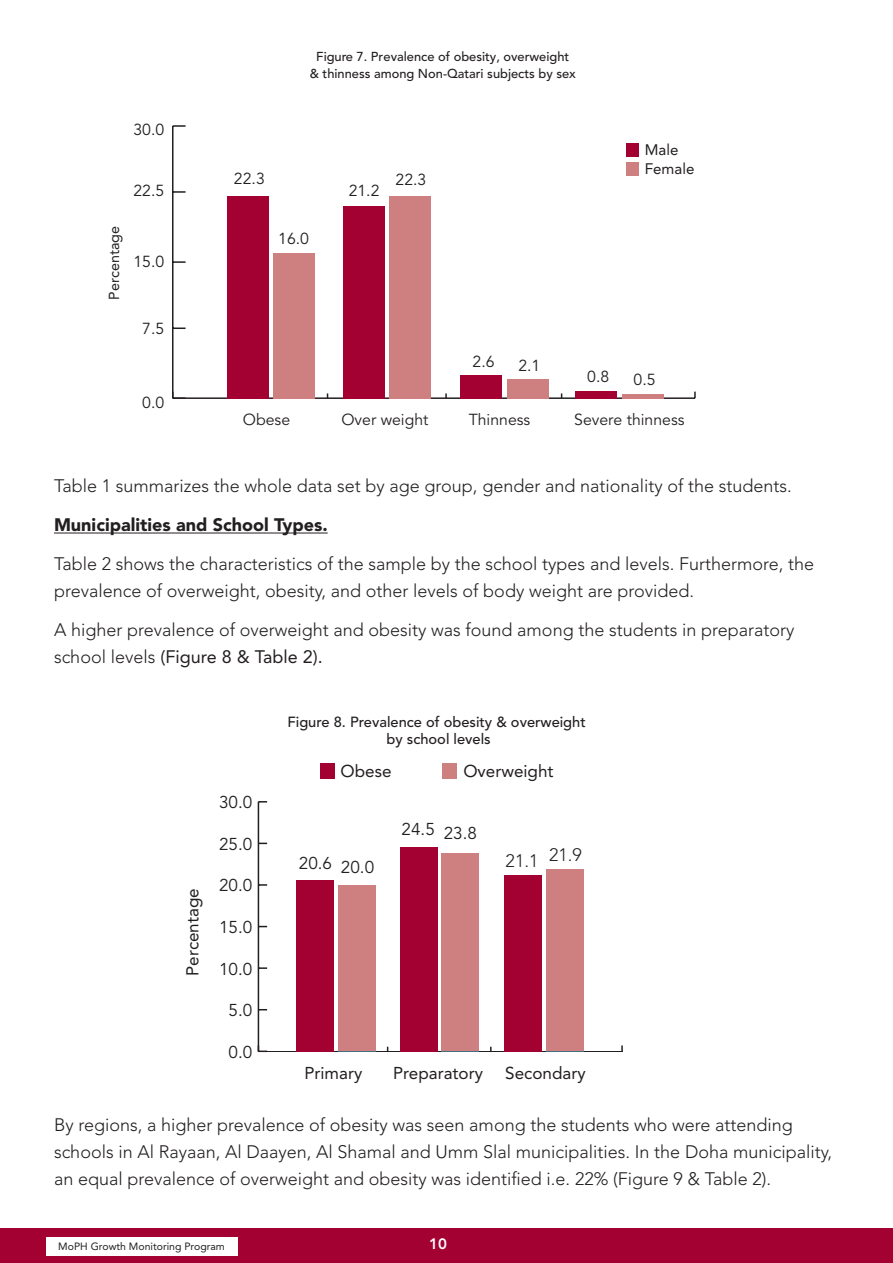
<style>
.page{position:relative;width:893px;height:1263px;background:#fff}
.page>*{position:absolute;margin:0;border:0;box-sizing:border-box;transform-origin:0 0}
.t1{font:300 18px/27px "Avenir LT Std";color:#231f20}
.t2{font:900 18px "Avenir LT Std";color:#231f20}
.t3{font:17.1px "Avenir LT Std";color:#231f20}
.t4{font:17.1px "Avenir LT Std";color:#231f20}
.t5{font:15.9px "Avenir LT Std";color:#231f20}
.t6{font:15.15px "Avenir LT Std";color:#231f20}
.t7{font:800 15px "Avenir LT Std";color:#fff}
.t8{font:500 14.7px/17.5px "Avenir LT Std";color:#231f20;text-align:center}
.t9{font:14.4px "Avenir LT Std";color:#231f20}
.t10{font:500 12.9px/17.5px "Avenir LT Std";color:#231f20;text-align:center}
.t11{font:10.5px "Avenir LT Std";color:#231f20}
.s1{font-weight:400}
</style>
<div class="page">
<div style="left:0;top:1228px;width:893px;height:35px;background:#a40133"></div>
<div style="left:46px;top:1238px;width:191px;height:18px;background:#fff"></div>
<hr style="left:54px;top:533px;width:274px;height:1px;background:#231f20">
<hr style="left:258px;top:1051px;width:364px;height:1px;background:#231f20">
<svg style="left:621px;top:1045px;width:2px;height:7px"></svg>
<hr style="left:258px;top:802px;width:1px;height:249px;background:#231f20">
<svg style="left:259px;top:1045px;width:8px;height:6px"></svg>
<svg style="left:259px;top:967px;width:8px;height:2px"></svg>
<svg style="left:259px;top:884px;width:8px;height:2px"></svg>
<div style="left:546px;top:869px;width:37px;height:182px;background:#ce7f7f"></div>
<hr style="left:546px;top:1051px;width:37px;height:1px;background:#436e84">
<div style="left:504px;top:876px;width:38px;height:176px;background:#a40133"></div>
<div style="left:442px;top:853px;width:37px;height:198px;background:#ce7f7f"></div>
<hr style="left:442px;top:1051px;width:37px;height:1px;background:#436e84">
<div style="left:400px;top:847px;width:37px;height:205px;background:#a40133"></div>
<div style="left:338px;top:885px;width:38px;height:166px;background:#ce7f7f"></div>
<hr style="left:338px;top:1051px;width:38px;height:1px;background:#436e84">
<div style="left:297px;top:880px;width:37px;height:172px;background:#a40133"></div>
<div style="left:320px;top:763px;width:14px;height:16px;background:#a40133"></div>
<div style="left:443px;top:763px;width:14px;height:16px;background:#ce7f7f"></div>
<div style="left:626px;top:162px;width:13px;height:14px;background:#ce7f7f"></div>
<div style="left:626px;top:143px;width:13px;height:14px;background:#a40133"></div>
<hr style="left:173px;top:397px;width:522px;height:2px;background:#231f20">
<hr style="left:172px;top:126px;width:1px;height:272px;background:#231f20">
<svg style="left:172px;top:392px;width:14px;height:7px"></svg>
<svg style="left:173px;top:327px;width:13px;height:2px"></svg>
<svg style="left:173px;top:261px;width:13px;height:2px"></svg>
<svg style="left:173px;top:191px;width:13px;height:2px"></svg>
<svg style="left:173px;top:125px;width:13px;height:2px"></svg>
<hr style="left:622px;top:394px;width:42px;height:4px;background:#ce7f7f">
<div style="left:575px;top:391px;width:42px;height:7px;background:#a40133"></div>
<div style="left:507px;top:379px;width:42px;height:19px;background:#ce7f7f"></div>
<div style="left:460px;top:375px;width:42px;height:23px;background:#a40133"></div>
<div style="left:390px;top:196px;width:41px;height:202px;background:#ce7f7f"></div>
<div style="left:343px;top:206px;width:42px;height:192px;background:#a40133"></div>
<div style="left:274px;top:253px;width:41px;height:145px;background:#ce7f7f"></div>
<div style="left:227px;top:196px;width:42px;height:202px;background:#a40133"></div>
<p class="t5" style="left:134px;top:120px;width:32px">30.0</p>
<p class="t5" style="left:134px;top:181px;width:32px">22.5</p>
<p class="t9" style="left:106px;top:300px;width:75px;rotate:-90deg">Percentage</p>
<p class="t5" style="left:134px;top:253px;width:32px">15.0</p>
<p class="t5" style="left:142px;top:319px;width:24px">7.5</p>
<p class="t5" style="left:142px;top:393px;width:24px">0.0</p>
<p class="t10" style="left:310px;top:48px;width:268px">Figure 7. Prevalence of obesity, overweight<br>&amp; thinness among Non-Qatari subjects by sex</p>
<p class="t5" style="left:234px;top:170px;width:32px">22.3</p>
<p class="t5" style="left:278px;top:230px;width:32px">16.0</p>
<p class="t5" style="left:349px;top:181px;width:32px">21.2</p>
<p class="t5" style="left:396px;top:170px;width:32px">22.3</p>
<p class="t6" style="left:645px;top:141px;width:35px">Male</p>
<p class="t6" style="left:645px;top:160px;width:51px">Female</p>
<p class="t5" style="left:473px;top:352px;width:24px">2.6</p>
<p class="t5" style="left:518px;top:356px;width:24px">2.1</p>
<p class="t5" style="left:587px;top:367px;width:24px">0.8</p>
<p class="t5" style="left:633px;top:371px;width:24px">0.5</p>
<p class="t5" style="left:243px;top:411px;width:49px">Obese</p>
<p class="t5" style="left:341px;top:411px;width:89px">Over weight</p>
<p class="t5" style="left:469px;top:411px;width:63px">Thinness</p>
<p class="t5" style="left:574px;top:411px;width:112px">Severe thinness</p>
<p class="t1" style="left:54px;top:473px;width:739px">Table 1 summarizes the whole data set by age group, gender and nationality of the students.</p>
<p class="t2" style="left:54px;top:514px;width:275px">Municipalities and School Types.</p>
<p class="t1" style="left:54px;top:551px;width:762px">Table 2 shows the characteristics of the sample by the school types and levels. Furthermore, the prevalence of overweight, obesity, and other levels of body weight are provided.</p>
<p class="t1" style="left:54px;top:617px;width:742px">A higher prevalence of overweight and obesity was found among the students in preparatory school levels <span class="s1">(Figure 8 &amp; Table 2).</span></p>
<p class="t8" style="left:287px;top:713px;width:300px">Figure 8. Prevalence of obesity &amp; overweight by school levels</p>
<p class="t3" style="left:182px;top:976px;width:89px;rotate:-90deg">Percentage</p>
<p class="t4" style="left:219px;top:792px;width:35px">30.0</p>
<p class="t4" style="left:219px;top:834px;width:35px">25.0</p>
<p class="t4" style="left:219px;top:875px;width:35px">20.0</p>
<p class="t4" style="left:219px;top:917px;width:35px">15.0</p>
<p class="t4" style="left:219px;top:959px;width:35px">10.0</p>
<p class="t4" style="left:229px;top:1001px;width:25px">5.0</p>
<p class="t4" style="left:229px;top:1042px;width:25px">0.0</p>
<p class="t3" style="left:341px;top:761px;width:52px">Obese</p>
<p class="t3" style="left:463px;top:761px;width:92px">Overweight</p>
<p class="t4" style="left:299px;top:855px;width:77px">20.6 20.0</p>
<p class="t4" style="left:402px;top:819px;width:35px">24.5</p>
<p class="t4" style="left:444px;top:823px;width:35px">23.8</p>
<p class="t1" style="left:506px;top:848px;width:34px">21.1</p>
<p class="t1" style="left:549px;top:841px;width:34px">21.9</p>
<p class="t3" style="left:304px;top:1063px;width:59px">Primary</p>
<p class="t3" style="left:393px;top:1063px;width:91px">Preparatory</p>
<p class="t3" style="left:505px;top:1063px;width:82px">Secondary</p>
<p class="t1" style="left:54px;top:1112px;width:779px">By regions, a higher prevalence of obesity was seen among the students who were attending schools in Al Rayaan, Al Daayen, Al Shamal and Umm Slal municipalities. In the Doha municipality, an equal prevalence of overweight and obesity was identified i.e. 22% (Figure 9 &amp; Table 2).</p>
<p class="t11" style="left:58px;top:1240px;width:168px">MoPH Growth Monitoring Program</p>
<p class="t7" style="left:429px;top:1235px;width:19px">10</p>
</div>
